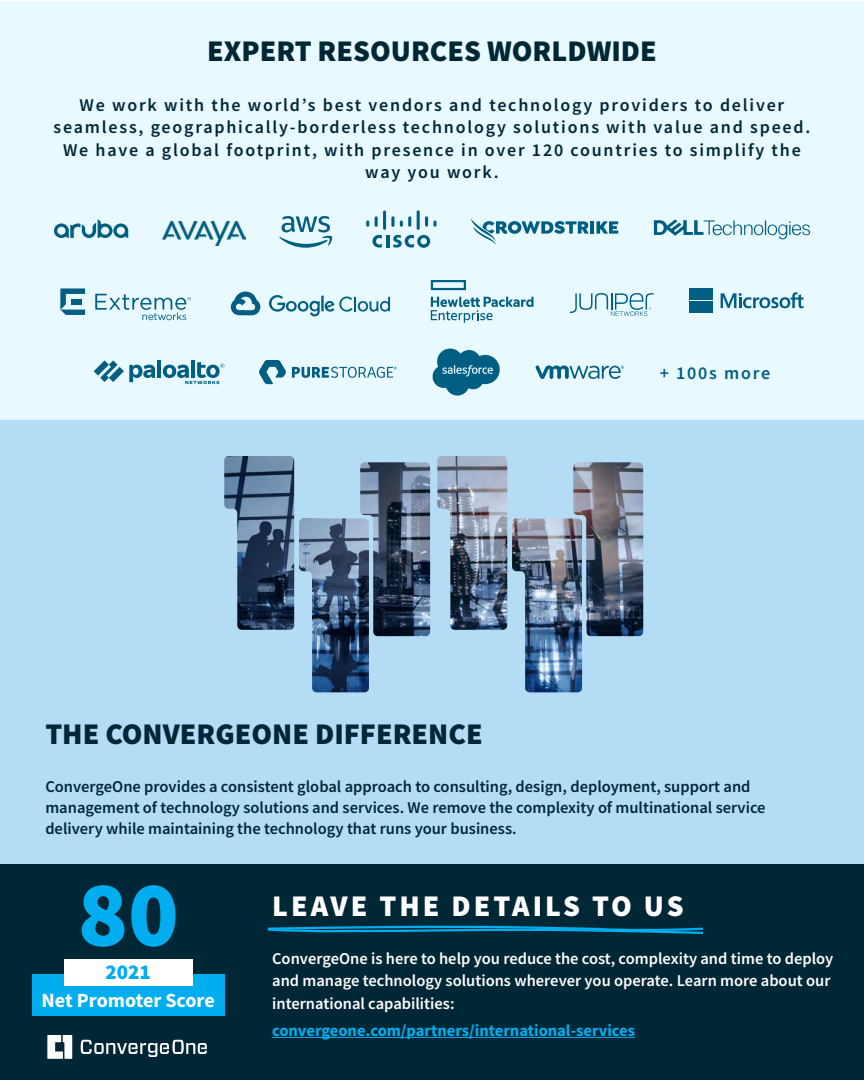
<style>
.page{position:relative;width:864px;height:1080px;background:#fff}
.page>*{position:absolute;margin:0;border:0;box-sizing:border-box;transform-origin:0 0}
.t1{font:900 93.45px "Source Sans Pro";color:#00aeef}
.t2{font:900 30px "Source Sans Pro";color:#002736}
.t3{font:900 30px "Source Sans Pro";letter-spacing:.1em;color:#fff}
.t4{font:900 21px "Source Sans Pro";color:#00aeef}
.t5{font:700 20.1px "Source Sans Pro";color:#fff}
.t6{font:600 18px/22.5px "Source Sans Pro";letter-spacing:.1em;color:#002736;text-align:center}
.t7{font:600 18px "Source Sans Pro";letter-spacing:.1em;color:#005e82}
.t8{font:600 16.5px/21px "Source Sans Pro";color:#002736}
.t9{font:600 16.5px/22.5px "Source Sans Pro";color:#fff}
.t10{font:700 16.5px "Source Sans Pro";color:#00aeef}
</style>
<div class="page">
<div style="left:0;top:1px;width:864px;height:1079px;background:#e8f9ff"></div>
<div style="left:0;top:420px;width:864px;height:444px;background:#b4dcf5"></div>
<div style="left:0;top:864px;width:864px;height:216px;background:#002736"></div>
<svg style="left:81px;top:1040px;width:126px;height:17px"></svg>
<svg style="left:47px;top:1035px;width:25px;height:24px"></svg>
<div style="left:32px;top:975px;width:193px;height:41px;background:#00aeef"></div>
<div style="left:64px;top:959px;width:129px;height:26px;background:#fff"></div>
<hr style="left:272px;top:1037px;width:363px;height:1px;background:#00aeef">
<svg style="left:267px;top:925px;width:436px;height:9px"></svg>
<img style="left:192px;top:444px;width:482px;height:261px">
<svg style="left:54px;top:219px;width:74px;height:19px"></svg>
<img style="left:162px;top:222px;width:83px;height:23px">
<svg style="left:279px;top:216px;width:53px;height:32px"></svg>
<svg style="left:373px;top:235px;width:57px;height:13px"></svg>
<svg style="left:366px;top:220px;width:3px;height:7px"></svg>
<svg style="left:375px;top:216px;width:3px;height:11px"></svg>
<hr style="left:383px;top:211px;width:3px;height:19px;background:#005e82;border-radius:2px">
<svg style="left:391px;top:216px;width:3px;height:11px"></svg>
<svg style="left:400px;top:216px;width:11px;height:11px"></svg>
<hr style="left:417px;top:210px;width:3px;height:20px;background:#005e82;border-radius:2px">
<svg style="left:425px;top:216px;width:11px;height:11px"></svg>
<hr style="left:590px;top:221px;width:4px;height:13px;background:#005e82">
<svg style="left:596px;top:221px;width:22px;height:13px"></svg>
<svg style="left:471px;top:219px;width:118px;height:26px"></svg>
<svg style="left:654px;top:219px;width:156px;height:20px"></svg>
<svg style="left:60px;top:288px;width:25px;height:27px"></svg>
<div style="left:71px;top:299px;width:11px;height:5px;background:#005e82"></div>
<svg style="left:95px;top:294px;width:96px;height:26px"></svg>
<svg style="left:231px;top:291px;width:29px;height:24px"></svg>
<svg style="left:269px;top:295px;width:121px;height:21px"></svg>
<svg style="left:431px;top:280px;width:35px;height:10px"></svg>
<svg style="left:431px;top:297px;width:102px;height:26px"></svg>
<svg style="left:570px;top:293px;width:84px;height:23px"></svg>
<svg style="left:721px;top:292px;width:83px;height:16px"></svg>
<div style="left:689px;top:288px;width:11px;height:12px;background:#025f83"></div>
<div style="left:702px;top:288px;width:11px;height:12px;background:#025f83"></div>
<div style="left:689px;top:301px;width:11px;height:12px;background:#025f83"></div>
<div style="left:702px;top:301px;width:11px;height:12px;background:#025f83"></div>
<hr style="left:157px;top:360px;width:4px;height:18px;background:#025f83">
<svg style="left:94px;top:360px;width:61px;height:22px"></svg>
<hr style="left:191px;top:360px;width:4px;height:18px;background:#025f83">
<svg style="left:163px;top:362px;width:61px;height:22px"></svg>
<svg style="left:259px;top:360px;width:27px;height:24px"></svg>
<svg style="left:292px;top:367px;width:105px;height:11px"></svg>
<svg style="left:433px;top:349px;width:67px;height:47px"></svg>
<svg style="left:535px;top:365px;width:89px;height:14px"></svg>
<h2 class="t2" style="left:207px;top:31px;width:451px">EXPERT RESOURCES WORLDWIDE</h2>
<p class="t6" style="left:54px;top:93px;width:758px">We work with the world’s best vendors and technology providers to deliver seamless, geographically-borderless technology solutions with value and speed.<br>We have a global footprint, with presence in over 120 countries to simplify the way you work.</p>
<p class="t7" style="left:660px;top:361px;width:112px">+ 100s more</p>
<h2 class="t2" style="left:45px;top:713px;width:439px">THE CONVERGEONE DIFFERENCE</h2>
<p class="t8" style="left:45px;top:776px;width:722px">ConvergeOne provides a consistent global approach to consulting, design, deployment, support and management of technology solutions and services. We remove the complexity of multinational service delivery while maintaining the technology that runs your business.</p>
<h1 class="t1" style="left:78px;top:850px;width:102px">80</h1>
<p class="t4" style="left:106px;top:957px;width:47px">2021</p>
<p class="t5" style="left:42px;top:987px;width:175px">Net Promoter Score</p>
<h2 class="t3" style="left:272px;top:885px;width:413px">LEAVE THE DETAILS TO US</h2>
<p class="t9" style="left:272px;top:947px;width:563px">ConvergeOne is here to help you reduce the cost, complexity and time to deploy and manage technology solutions wherever you operate. Learn more about our international capabilities:</p>
<p class="t10" style="left:272px;top:1019px;width:364px">convergeone.com/partners/international-services</p>
</div>
